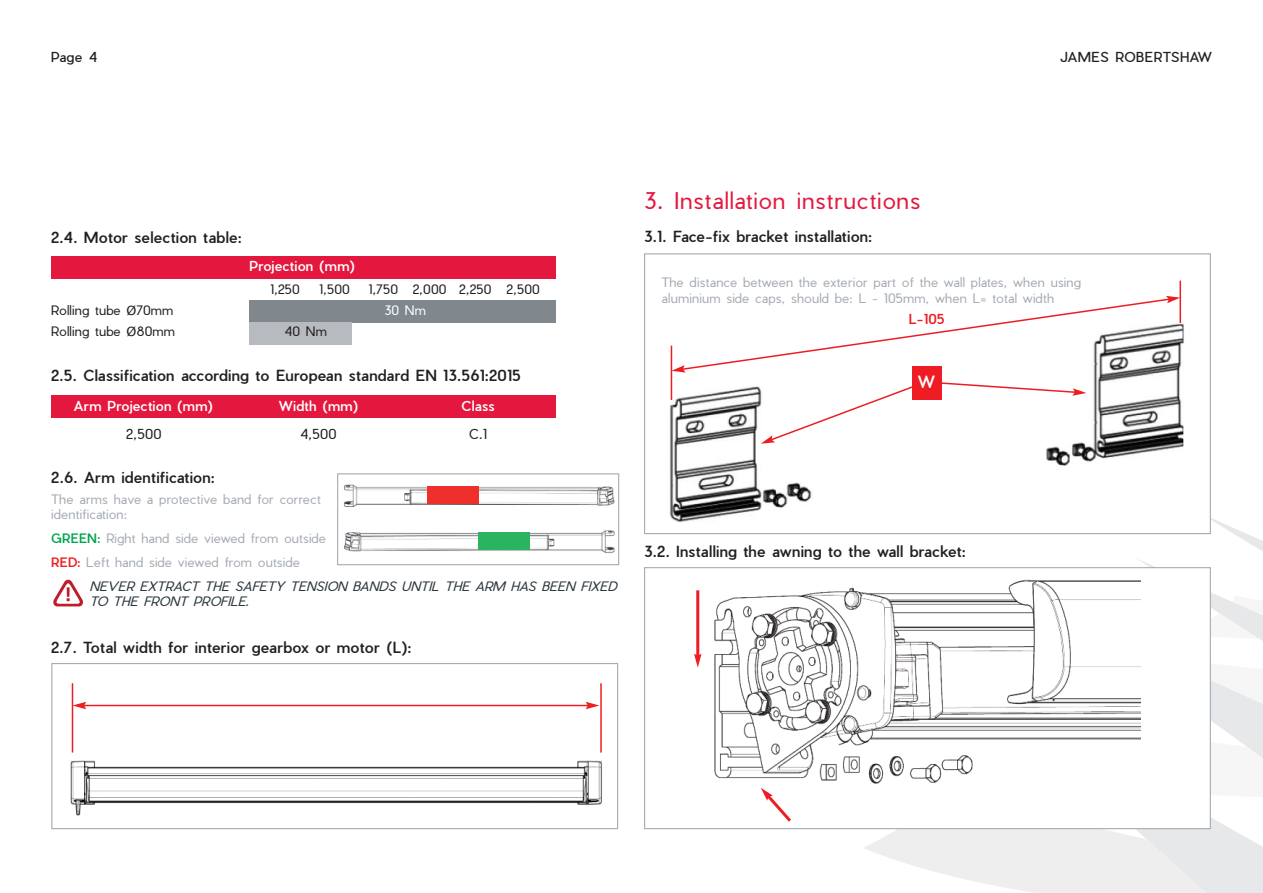
<style>
.page{position:relative;width:1263px;height:893px;background:#fff}
.page>*{position:absolute;margin:0;border:0;box-sizing:border-box;transform-origin:0 0}
.t1{font:300 22.5px "Pier Sans";letter-spacing:.05em;color:#e4183e}
.t2{font:500 16.5px "Pier Sans";color:#fff}
.t3{font:500 15px "Pier Sans";letter-spacing:.02em;color:#231f20}
.t4{font:500 13.5px "Pier Sans";letter-spacing:.02em;color:#fff}
.t5{font:13.5px "Pier Sans";letter-spacing:.04em;color:#231f20}
.t6{font:300 13.5px "Pier Sans";letter-spacing:.025em;color:#231f20}
.t7{font:500 13.5px "Pier Sans";color:#ee1d23}
.t8{font:300 12.75px/15.8px "Pier Sans";letter-spacing:.015em;color:#a6acb4}
.t9{font:italic 300 12.75px/15.3px "Pier Sans";letter-spacing:.025em;color:#2a373d}
.t10{font:300 12.75px "Pier Sans";letter-spacing:.025em;color:#231f20}
.t11{font:300 12.75px "Pier Sans";color:#fff}
.s1{font-family:"Lucida Grande";font-weight:400}
.s2{font-weight:500;color:#00a54f}
.s3{font-weight:500;color:#ee1d23}
</style>
<div class="page">
<svg style="left:863px;top:518px;width:400px;height:375px"></svg>
<div style="left:645px;top:568px;width:565px;height:260px;background:#fff"></div>
<img style="left:714px;top:579px;width:426px;height:205px">
<div style="left:644px;top:567px;width:567px;height:262px;border:1px solid #a6acb4"></div>
<div style="left:645px;top:254px;width:565px;height:279px;background:#fff"></div>
<img style="left:669px;top:280px;width:515px;height:242px">
<div style="left:644px;top:253px;width:567px;height:281px;border:1px solid #a6acb4"></div>
<svg style="left:671px;top:296px;width:509px;height:77px"></svg>
<hr style="left:671px;top:346px;width:1px;height:54px;background:#ee1d23">
<hr style="left:1179px;top:281px;width:2px;height:42px;background:#ee1d23">
<svg style="left:761px;top:380px;width:325px;height:64px"></svg>
<div style="left:912px;top:367px;width:29px;height:33px;background:#ee1d23"></div>
<hr style="left:696px;top:590px;width:3px;height:66px;background:#ee1d23">
<svg style="left:694px;top:654px;width:7px;height:14px"></svg>
<svg style="left:761px;top:788px;width:30px;height:34px"></svg>
<img style="left:343px;top:484px;width:272px;height:69px">
<div style="left:427px;top:486px;width:51px;height:18px;background:#ee2f2c"></div>
<div style="left:478px;top:532px;width:52px;height:18px;background:#2bb45f"></div>
<div style="left:337px;top:473px;width:282px;height:92px;border:1px solid #a6acb4"></div>
<svg style="left:53px;top:580px;width:30px;height:26px"></svg>
<div style="left:51px;top:256px;width:504px;height:22px;background:#e4183e"></div>
<div style="left:51px;top:395px;width:504px;height:23px;background:#e4183e"></div>
<div style="left:249px;top:300px;width:306px;height:22px;background:#80888d"></div>
<div style="left:249px;top:322px;width:103px;height:22px;background:#b7bbbf"></div>
<img style="left:70px;top:734px;width:532px;height:82px">
<div style="left:51px;top:663px;width:567px;height:166px;border:1px solid #a6acb4"></div>
<hr style="left:72px;top:683px;width:1px;height:69px;background:#ee1d23">
<hr style="left:600px;top:683px;width:2px;height:69px;background:#ee1d23">
<hr style="left:84px;top:705px;width:504px;height:1px;background:#ee1d23">
<svg style="left:73px;top:702px;width:13px;height:7px"></svg>
<svg style="left:586px;top:702px;width:13px;height:7px"></svg>
<p class="t5" style="left:51px;top:48px;width:48px">Page 4</p>
<p class="t5" style="left:1060px;top:48px;width:154px">JAMES ROBERTSHAW</p>
<p class="t3" style="left:51px;top:228px;width:192px">2.4. Motor selection table:</p>
<p class="t4" style="left:249px;top:257px;width:107px">Projection (mm)</p>
<p class="t10" style="left:270px;top:281px;width:31px">1,250</p>
<p class="t10" style="left:319px;top:281px;width:32px">1,500</p>
<p class="t10" style="left:369px;top:281px;width:172px">1,750 2,000 2,250 2,500</p>
<p class="t10" style="left:51px;top:302px;width:124px">Rolling tube <span class="s1">Ø</span>70mm</p>
<p class="t11" style="left:384px;top:302px;width:43px">30 Nm</p>
<p class="t10" style="left:51px;top:323px;width:125px">Rolling tube <span class="s1">Ø</span>80mm</p>
<p class="t10" style="left:285px;top:323px;width:43px">40 Nm</p>
<p class="t3" style="left:51px;top:365px;width:471px">2.5. Classification according to European standard EN 13.561:2015</p>
<p class="t4" style="left:279px;top:396px;width:81px">Width (mm)</p>
<p class="t4" style="left:462px;top:396px;width:34px">Class</p>
<p class="t4" style="left:74px;top:396px;width:141px">Arm Projection (mm)</p>
<p class="t6" style="left:126px;top:425px;width:36px">2,500</p>
<p class="t6" style="left:300px;top:425px;width:37px">4,500</p>
<p class="t6" style="left:469px;top:425px;width:19px">C.1</p>
<p class="t3" style="left:51px;top:468px;width:165px">2.6. Arm identification:</p>
<p class="t8" style="left:51px;top:491px;width:271px;line-height:15.3px">The arms have a protective band for correct identification:</p>
<p class="t8" style="left:51px;top:526px;width:276px;line-height:23.9px"><span class="s2">GREEN:</span> Right hand side viewed from outside<br><span class="s3">RED:</span> Left hand side viewed from outside</p>
<p class="t9" style="left:90px;top:578px;width:529px">NEVER EXTRACT THE SAFETY TENSION BANDS UNTIL THE ARM HAS BEEN FIXED<br>TO THE FRONT PROFILE.</p>
<p class="t3" style="left:51px;top:637px;width:362px">2.7. Total width for interior gearbox or motor (L):</p>
<h1 class="t1" style="left:644px;top:186px;width:278px">3. Installation instructions</h1>
<p class="t3" style="left:644px;top:226px;width:230px">3.1. Face-fix bracket installation:</p>
<p class="t8" style="left:661px;top:275px;width:421px">The distance between the exterior part of the wall plates, when using aluminium side caps, should be: L - 105mm, when L= total width</p>
<p class="t7" style="left:909px;top:310px;width:37px">L-105</p>
<p class="t2" style="left:918px;top:371px;width:19px">W</p>
<p class="t3" style="left:644px;top:541px;width:323px">3.2. Installing the awning to the wall bracket:</p>
</div>
